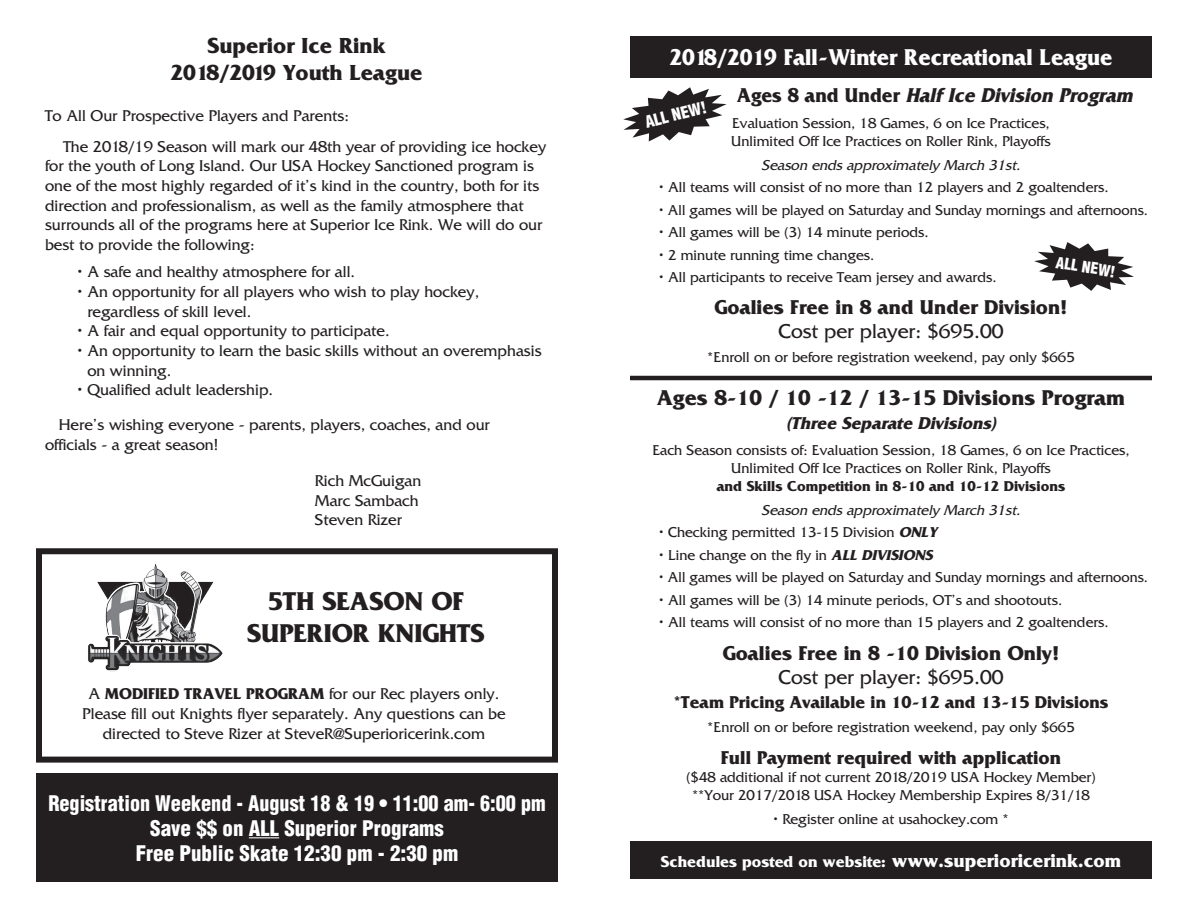
<style>
.page{position:relative;width:1188px;height:918px;background:#fff}
.page>*{position:absolute;margin:0;border:0;box-sizing:border-box;transform-origin:0 0}
.t1{font:700 27px "Friz Quadrata Std";color:#231f20}
.t2{font:700 24px "Friz Quadrata Std";color:#fff;scale:.95 1}
.t3{font:700 22.8px "Friz Quadrata Std";color:#231f20}
.t4{font:700 22.5px "Friz Quadrata Std";color:#231f20}
.t5{font:700 21px "Friz Quadrata Std";color:#231f20}
.t6{font:900 condensed 21px "Helvetica";color:#fff}
.t7{font:900 condensed 21px "Helvetica";color:#fff;scale:.96 1}
.t8{font:21px "Friz Quadrata Std";color:#231f20}
.t9{font:italic 700 21px "Friz Quadrata Std";color:#231f20;scale:.95 1}
.t10{font:700 19.5px "Friz Quadrata Std";color:#231f20}
.t11{font:700 18px "Friz Quadrata Std";color:#231f20}
.t12{font:italic 700 18px "Friz Quadrata Std";color:#231f20}
.t13{font:700 16.5px "Friz Quadrata Std";color:#fff}
.t14{font:16.35px/19.6px "Friz Quadrata Std";color:#231f20}
.t15{font:900 condensed 16.35px "Helvetica";color:#fff}
.t16{font:900 condensed 15.45px "Helvetica";color:#fff}
.t17{font:15px "Friz Quadrata Std";color:#231f20}
.t18{font:italic 15px "Friz Quadrata Std";color:#231f20}
.t19{font:700 15px "Friz Quadrata Std";color:#231f20}
.s1{font-weight:700}
.s2{font-style:normal}
.s3{font-weight:700;font-style:italic}
.s4{font-size:19.5px}
</style>
<div class="page">
<div style="left:630px;top:36px;width:522px;height:41px;background:#231f20"></div>
<hr style="left:630px;top:376px;width:522px;height:4px;background:#231f20">
<div style="left:630px;top:842px;width:522px;height:37px;background:#231f20"></div>
<svg style="left:1034px;top:242px;width:100px;height:49px"></svg>
<svg style="left:623px;top:87px;width:104px;height:54px"></svg>
<div style="left:36px;top:773px;width:522px;height:109px;background:#231f20"></div>
<hr style="left:249px;top:837px;width:30px;height:1px;background:#fff">
<div style="left:36px;top:548px;width:522px;height:215px;border:6px solid #231f20"></div>
<img style="left:88px;top:564px;width:135px;height:108px">
<p class="t3" style="left:207px;top:33px;width:180px">Superior Ice Rink</p>
<p class="t3" style="left:171px;top:60px;width:254px">2018/2019 Youth League</p>
<p class="t14" style="left:45px;top:106px;width:305px">To All Our Prospective Players and Parents:</p>
<p class="t14" style="left:45px;top:137px;width:503px;text-indent:18px">The 2018/19 Season will mark our 48th year of providing ice hockey for the youth of Long Island. Our USA Hockey Sanctioned program is one of the most highly regarded of it’s kind in the country, both for its direction and professionalism, as well as the family atmosphere that surrounds all of the programs here at Superior Ice Rink. We will do our best to provide the following:</p>
<p class="t14" style="left:77px;top:262px;width:280px">• A safe and healthy atmosphere for all.</p>
<p class="t14" style="left:87px;top:282px;width:393px;text-indent:-10px">• An opportunity for all players who wish to play hockey, regardless of skill level.</p>
<p class="t14" style="left:77px;top:321px;width:314px">• A fair and equal opportunity to participate.</p>
<p class="t14" style="left:87px;top:341px;width:456px;text-indent:-10px">• An opportunity to learn the basic skills without an overemphasis on winning.</p>
<p class="t14" style="left:77px;top:380px;width:197px">• Qualified adult leadership.</p>
<p class="t14" style="left:59px;top:415px;width:433px">Here’s wishing everyone - parents, players, coaches, and our</p>
<p class="t14" style="left:45px;top:435px;width:175px">officials - a great season!</p>
<p class="t14" style="left:315px;top:471px;width:108px">Rich McGuigan</p>
<p class="t14" style="left:315px;top:491px;width:105px">Marc Sambach</p>
<p class="t14" style="left:315px;top:510px;width:88px">Steven Rizer</p>
<p class="t1" style="left:268px;top:586px;width:198px">5TH SEASON OF</p>
<p class="t1" style="left:247px;top:618px;width:239px">SUPERIOR KNIGHTS</p>
<p class="t14" style="left:82px;top:684px;width:425px;text-align:center">A <span class="s1">MODIFIED TRAVEL PROGRAM</span> for our Rec players only.<br>Please fill out Knights flyer separately. Any questions can be directed to Steve Rizer at SteveR@Superioricerink.com</p>
<p class="t7" style="left:48px;top:790px;width:520px">Registration Weekend - August 18 &amp; 19 • 11:00 am- 6:00 pm</p>
<p class="t6" style="left:150px;top:815px;width:295px">Save $$ on ALL Superior Programs</p>
<p class="t6" style="left:136px;top:840px;width:324px">Free Public Skate 12:30 pm - 2:30 pm</p>
<p class="t2" style="left:669px;top:44px;width:468px">2018/2019 Fall-Winter Recreational League</p>
<p class="t9" style="left:737px;top:84px;width:423px"><span class="s2">A g e s 8 a n d U n d e r</span> Half Ice Division Program</p>
<p class="t17" style="left:732px;top:115px;width:319px">Evaluation Session, 18 Games, 6 on Ice Practices,</p>
<p class="t17" style="left:731px;top:133px;width:321px">Unlimited Off Ice Practices on Roller Rink, Playoffs</p>
<p class="t18" style="left:762px;top:157px;width:264px">Season endsapproximately March 31st.</p>
<p class="t17" style="left:659px;top:179px;width:451px">• All teams will consist of no more than 12 players and 2 goaltenders.</p>
<p class="t17" style="left:659px;top:202px;width:491px">• All games will be played on Saturday and Sunday mornings and afternoons.</p>
<p class="t17" style="left:659px;top:224px;width:272px">• All games will be (3) 14 minute periods.</p>
<p class="t17" style="left:659px;top:247px;width:217px">• 2 minute running time changes.</p>
<p class="t17" style="left:659px;top:269px;width:339px">• All participants to receive Team jersey and awards.</p>
<p class="t5" style="left:715px;top:296px;width:354px">Goalies Free in 8 and Under Division!</p>
<p class="t8" style="left:778px;top:319px;width:227px">Cost per player: $695.00</p>
<p class="t17" style="left:707px;top:349px;width:369px">*Enroll on or before registration weekend, pay only $665</p>
<p class="t4" style="left:657px;top:386px;width:470px">Ages 8-10 / 10 -12 / 13-15 Divisions Program</p>
<p class="t12" style="left:786px;top:414px;width:216px">(Three Separate Divisions)</p>
<p class="t17" style="left:652px;top:442px;width:479px">Each Season consists of: Evaluation Session, 18 Games, 6 on Ice Practices,</p>
<p class="t17" style="left:731px;top:460px;width:321px">Unlimited Off Ice Practices on Roller Rink, Playoffs</p>
<p class="t19" style="left:717px;top:478px;width:350px">and Skills Competition in 8-10 and 10-12 Divisions</p>
<p class="t18" style="left:762px;top:502px;width:264px">Season endsapproximately March 31st.</p>
<p class="t17" style="left:659px;top:524px;width:283px">• Checking permitted 13-15 Division <span class="s3">ONLY</span></p>
<p class="t17" style="left:659px;top:547px;width:279px">• Line change on the fly in <span class="s3">ALL DIVISIONS</span></p>
<p class="t17" style="left:659px;top:569px;width:491px">• All games will be played on Saturday and Sunday mornings and afternoons.</p>
<p class="t17" style="left:659px;top:592px;width:405px">• All games will be (3) 14 minute periods, OT’s and shootouts.</p>
<p class="t17" style="left:659px;top:614px;width:452px">• All teams will consist of no more than 15 players and 2 goaltenders.</p>
<p class="t5" style="left:723px;top:642px;width:338px">Goalies Free in 8 -10 Division Only!</p>
<p class="t8" style="left:778px;top:666px;width:227px">Cost per player: $695.00</p>
<p class="t11" style="left:673px;top:693px;width:437px">*Team Pricing Available in 10-12 and 13-15 Divisions</p>
<p class="t17" style="left:707px;top:719px;width:369px">*Enroll on or before registration weekend, pay only $665</p>
<p class="t10" style="left:721px;top:747px;width:342px">Full Payment required with application</p>
<p class="t17" style="left:686px;top:769px;width:411px">($48 additional if not current 2018/2019 USA Hockey Member)</p>
<p class="t17" style="left:692px;top:787px;width:399px">**Your 2017/2018 USA Hockey Membership Expires 8/31/18</p>
<p class="t17" style="left:773px;top:811px;width:237px">• Register online at usahockey.com *</p>
<p class="t15" style="left:643px;top:112px;width:64px;rotate:-14deg">ALL NEW!</p>
<p class="t16" style="left:1058px;top:253px;width:61px;rotate:9deg">ALL NEW!</p>
<p class="t13" style="left:661px;top:853px;width:462px">Schedules posted on website: <span class="s4">www.superioricerink.com</span></p>
</div>
